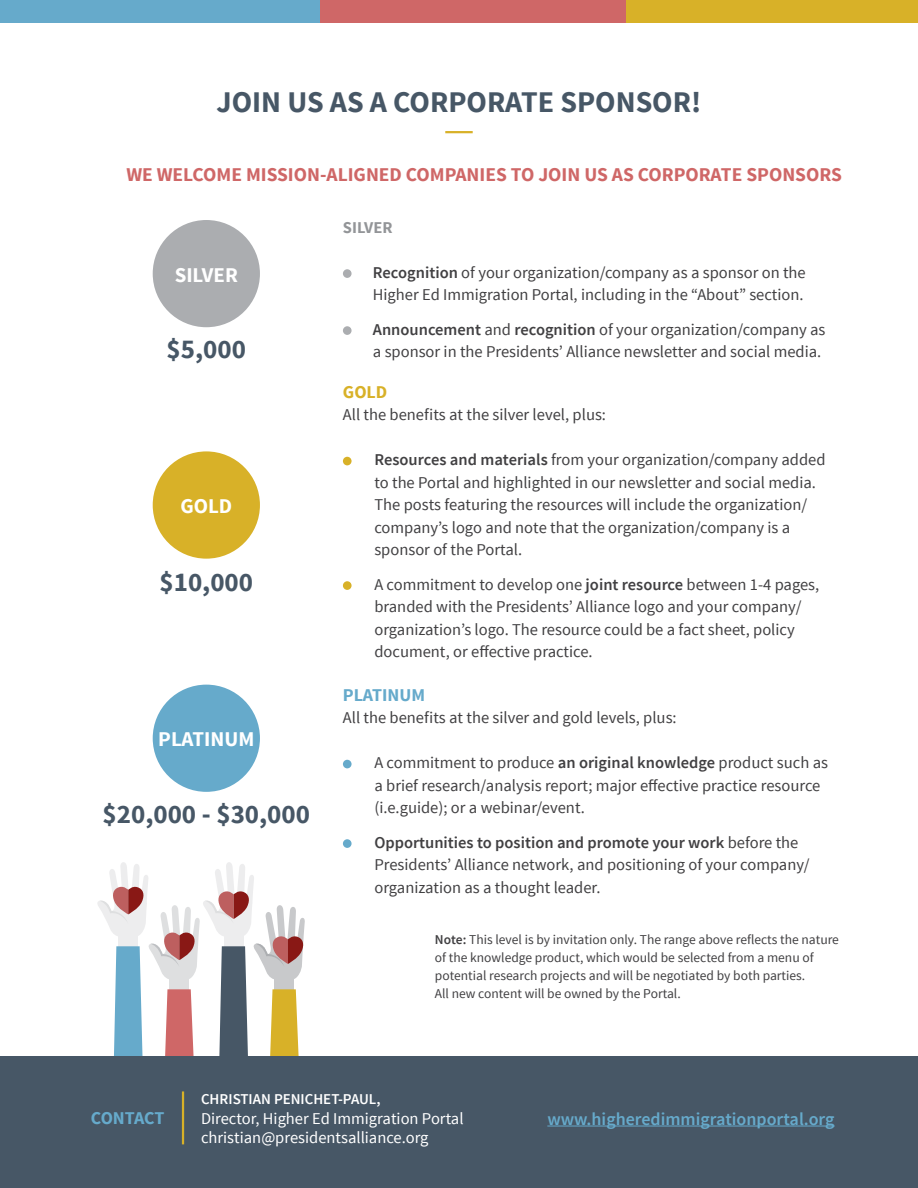
<style>
.page{position:relative;width:918px;height:1188px;background:#fff}
.page>*{position:absolute;margin:0;border:0;box-sizing:border-box;transform-origin:0 0}
.t1{font:700 30px "Source Sans Pro";color:#475766}
.t2{font:700 27px "Source Sans Pro";color:#475766}
.t3{font:700 21px "Source Sans Pro";color:#fff}
.t4{font:700 19.5px "Source Sans Pro";color:#cf6767}
.t5{font:600 18px "Source Sans Pro";color:#66aacb}
.t6{font:700 18px "Source Sans Pro";color:#66aacb}
.t7{font:700 18px "Source Sans Pro";color:#d8b128}
.t8{font:16.5px/22.5px "Source Sans Pro";color:#414042}
.t9{font:16.5px/19.5px "Source Sans Pro";color:#fff}
.t10{font:700 16.5px "Source Sans Pro";color:#939598}
.t11{font:600 15px "Source Sans Pro";color:#fff}
.t12{font:13.5px/18px "Source Sans Pro";color:#414042}
.s1{font-weight:600}
</style>
<div class="page">
<div style="left:343px;top:269px;width:9px;height:9px;background:#abadb0;border-radius:50%"></div>
<div style="left:343px;top:326px;width:9px;height:9px;background:#abadb0;border-radius:50%"></div>
<div style="left:343px;top:457px;width:9px;height:8px;background:#d8b128;border-radius:50%"></div>
<div style="left:343px;top:581px;width:9px;height:9px;background:#d8b128;border-radius:50%"></div>
<div style="left:343px;top:760px;width:9px;height:8px;background:#66aacb;border-radius:50%"></div>
<div style="left:343px;top:839px;width:9px;height:9px;background:#66aacb;border-radius:50%"></div>
<svg style="left:96px;top:862px;width:210px;height:195px"></svg>
<div style="left:153px;top:220px;width:107px;height:107px;background:#abadb0;border-radius:50%"></div>
<div style="left:153px;top:685px;width:107px;height:107px;background:#66aacb;border-radius:50%"></div>
<div style="left:153px;top:451px;width:107px;height:108px;background:#d8b128;border-radius:50%"></div>
<div style="left:0;top:1057px;width:918px;height:131px;background:#475766"></div>
<hr style="left:445px;top:131px;width:28px;height:2px;background:#d8b128">
<hr style="left:182px;top:1091px;width:2px;height:53px;background:#d8b128">
<hr style="left:547px;top:1126px;width:288px;height:1px;background:#66aacb">
<div style="left:622px;top:0;width:296px;height:23px;background:#d8b128"></div>
<div style="left:318px;top:0;width:308px;height:23px;background:#cf6767"></div>
<div style="left:0;top:0;width:320px;height:23px;background:#66aacb"></div>
<h1 class="t1" style="left:217px;top:83px;width:486px">JOIN US AS A CORPORATE SPONSOR!</h1>
<p class="t4" style="left:126px;top:162px;width:717px">WE WELCOME MISSION-ALIGNED COMPANIES TO JOIN US AS CORPORATE SPONSORS</p>
<p class="t3" style="left:175px;top:261px;width:65px">SILVER</p>
<h2 class="t2" style="left:167px;top:332px;width:81px">$5,000</h2>
<p class="t3" style="left:180px;top:492px;width:53px">GOLD</p>
<h2 class="t2" style="left:160px;top:565px;width:95px">$10,000</h2>
<p class="t3" style="left:158px;top:725px;width:98px">PLATINUM</p>
<h2 class="t2" style="left:103px;top:796px;width:209px">$20,000 - $30,000</h2>
<p class="t10" style="left:343px;top:217px;width:51px">SILVER</p>
<p class="t8" style="left:373px;top:261px;width:434px"><span class="s1">Recognition</span> of your organization/company as a sponsor on the<br>Higher Ed Immigration Portal, including in the “About” section.</p>
<p class="t8" style="left:373px;top:318px;width:454px"><span class="s1">Announcement</span> and <span class="s1">recognition</span> of your organization/company as a sponsor in the Presidents’ Alliance newsletter and social media.</p>
<p class="t7" style="left:343px;top:380px;width:46px">GOLD</p>
<p class="t8" style="left:343px;top:404px;width:265px">All the benefits at the silver level, plus:</p>
<p class="t8" style="left:374px;top:449px;width:453px"><span class="s1">Resources and materials</span> from your organization/company added to the Portal and highlighted in our newsletter and social media.<br>The posts featuring the resources will include the organization/ company’s logo and note that the organization/company is a sponsor of the Portal.</p>
<p class="t8" style="left:374px;top:573px;width:446px">A commitment to develop one <span class="s1">joint resource</span> between 1-4 pages, branded with the Presidents’ Alliance logo and your company/ organization’s logo. The resource could be a fact sheet, policy document, or effective practice.</p>
<p class="t6" style="left:343px;top:683px;width:84px">PLATINUM</p>
<p class="t8" style="left:343px;top:707px;width:335px">All the benefits at the silver and gold levels, plus:</p>
<p class="t8" style="left:374px;top:752px;width:455px">A commitment to produce <span class="s1">an original knowledge</span> product such as a brief research/analysis report; major effective practice resource (i.e.guide); or a webinar/event.</p>
<p class="t8" style="left:374px;top:831px;width:437px"><span class="s1">Opportunities to position and promote your work</span> before the<br>Presidents’ Alliance network, and positioning of your company/ organization as a thought leader.</p>
<p class="t12" style="left:435px;top:930px;width:406px"><span class="s1">Note:</span> This level is by invitation only. The range above reflects the nature of the knowledge product, which would be selected from a menu of potential research projects and will be negotiated by both parties.<br>All new content will be owned by the Portal.</p>
<p class="t11" style="left:201px;top:1090px;width:181px">CHRISTIAN PENICHET-PAUL,</p>
<p class="t9" style="left:201px;top:1109px;width:264px">Director, Higher Ed Immigration Portal christian@presidentsalliance.org</p>
<p class="t6" style="left:91px;top:1107px;width:75px">CONTACT</p>
<p class="t5" style="left:547px;top:1107px;width:289px">www.higheredimmigrationportal.org</p>
</div>
